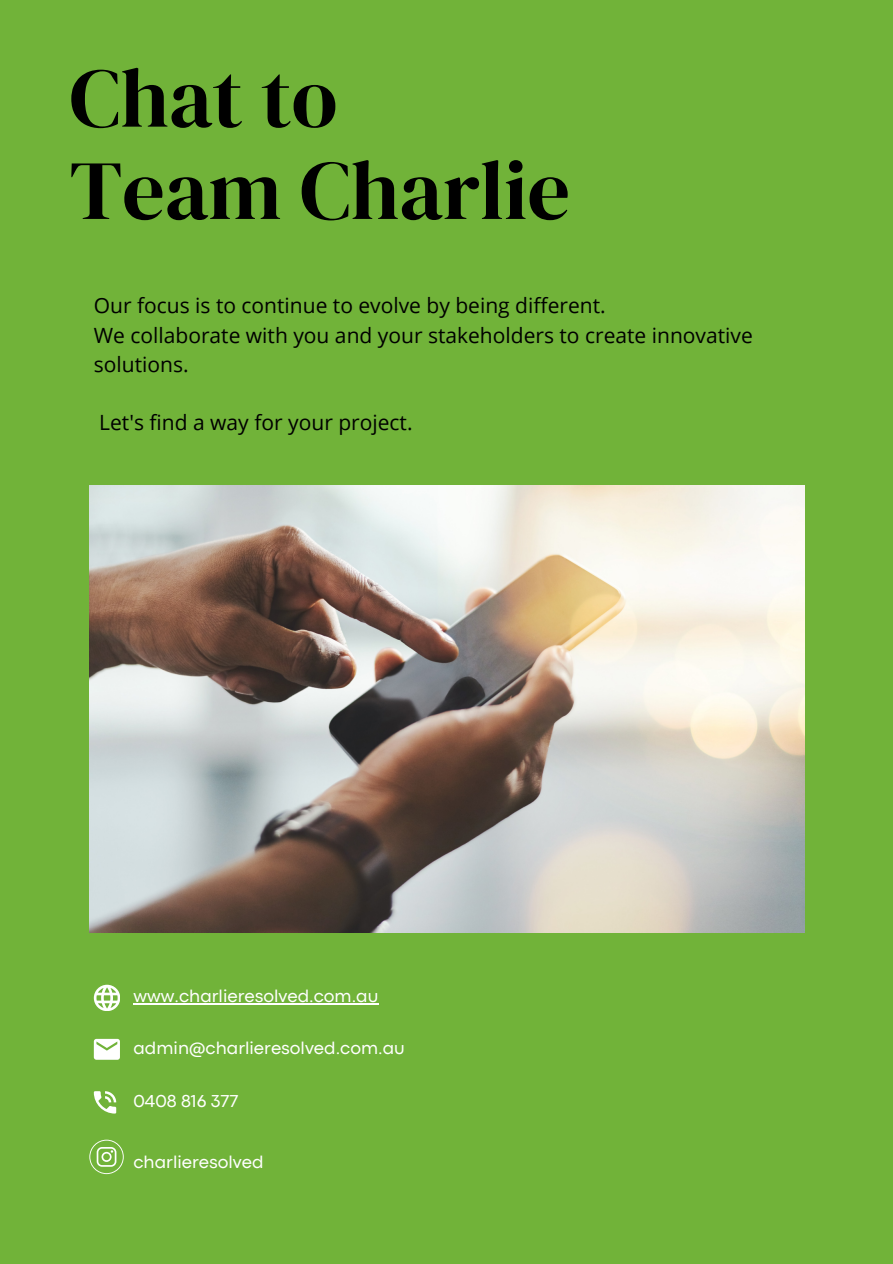
<style>
.page{position:relative;width:893px;height:1264px;background:#fff}
.page>*{position:absolute;margin:0;border:0;box-sizing:border-box;transform-origin:0 0}
.t1{font:84px/92.2px "DM Serif Display";color:#000}
.t2{font:21px/29.2px "Open Sans";color:#000}
.t3{font:18px "Codec Pro";color:#fff}
</style>
<div class="page">
<div style="left:0;top:0;width:892px;height:1263px;background:#71b339"></div>
<img style="left:89px;top:485px;width:715px;height:447px">
<hr style="left:133px;top:1003px;width:245px;height:1px;background:#fff">
<svg style="left:94px;top:984px;width:26px;height:26px"></svg>
<svg style="left:94px;top:1038px;width:26px;height:21px"></svg>
<svg style="left:94px;top:1091px;width:22px;height:22px"></svg>
<svg style="left:89px;top:1139px;width:35px;height:35px"></svg>
<h1 class="t1" style="left:70px;top:51px;width:502px">Chat to<br>Team Charlie</h1>
<p class="t2" style="left:94px;top:290px;width:660px">Our focus is to continue to evolve by being different.<br>We collaborate with you and your stakeholders to create innovative solutions.</p>
<p class="t2" style="left:99px;top:407px;width:315px">Let's find a way for your project.</p>
<p class="t3" style="left:133px;top:990px;width:246px">www.charlieresolved.com.au</p>
<p class="t3" style="left:133px;top:1041px;width:273px">admin@charlieresolved.com.au</p>
<p class="t3" style="left:133px;top:1094px;width:107px">0408 816 377</p>
<p class="t3" style="left:133px;top:1155px;width:132px">charlieresolved</p>
</div>
